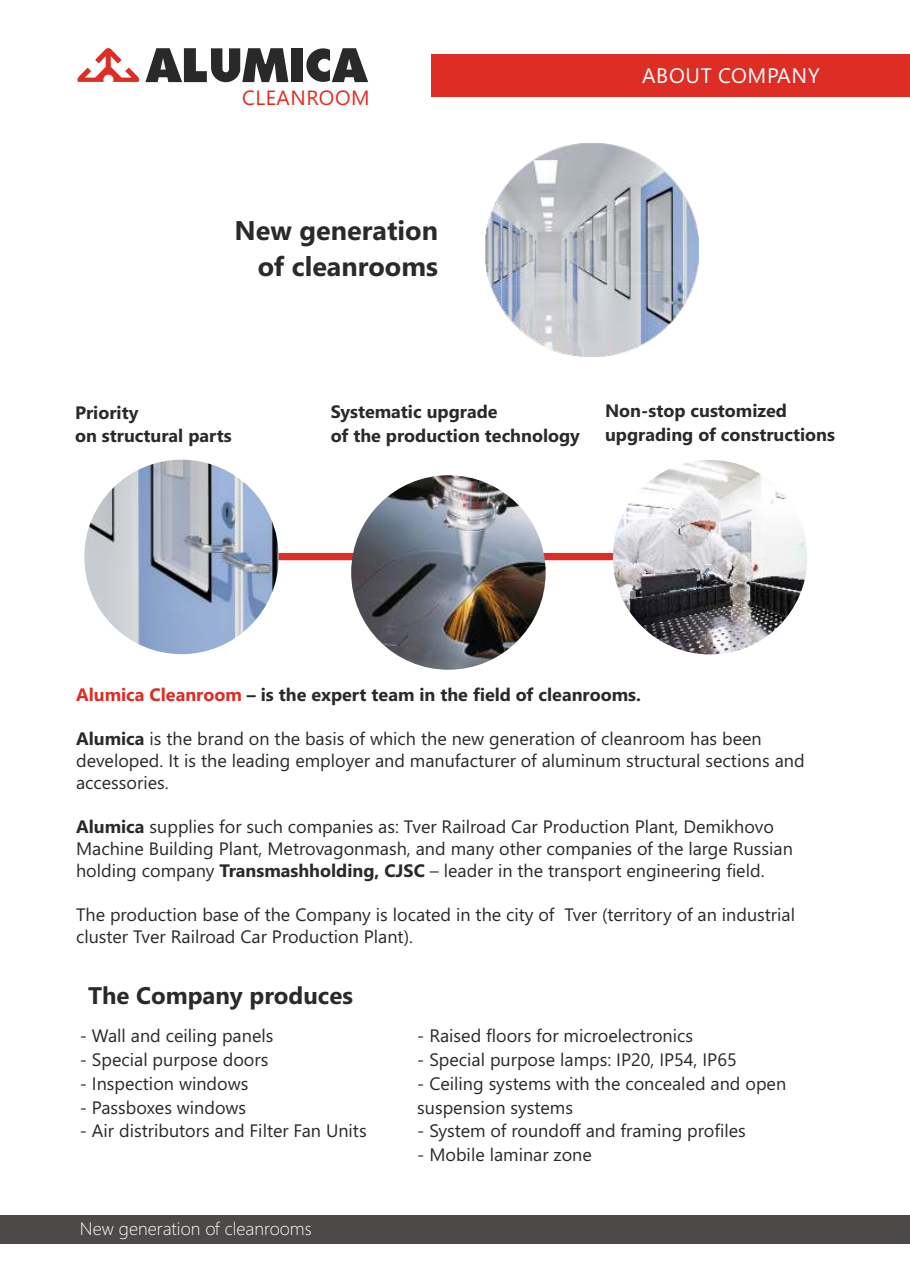
<style>
.page{position:relative;width:910px;height:1280px;background:#fff}
.page>*{position:absolute;margin:0;border:0;box-sizing:border-box;transform-origin:0 0}
.t1{font:700 27px/35.8px "Segoe UI";color:#2b2a29;text-align:right}
.t2{font:700 24px "Segoe UI";color:#2b2a29}
.t3{font:21px "Segoe UI";letter-spacing:.035em;color:#fefefe}
.t4{font:20.55px "Segoe UI";letter-spacing:.035em;color:#de2d24}
.t5{font:18px/22px "Segoe UI";color:#2b2a29}
.t6{font:700 18px/24px "Segoe UI";color:#2b2a29}
.t7{font:300 18px "Segoe UI";color:#fefefe}
.s1{color:#de2d24}
.s2{font-weight:700}
</style>
<div class="page">
<svg style="left:77px;top:48px;width:62px;height:34px"></svg>
<svg style="left:145px;top:48px;width:143px;height:34px"></svg>
<div style="left:291px;top:48px;width:12px;height:34px;background:#2a2929"></div>
<svg style="left:306px;top:48px;width:62px;height:34px"></svg>
<div style="left:432px;top:54px;width:478px;height:42px;background:#de2d24"></div>
<div style="left:0;top:1215px;width:910px;height:29px;background:#4d4948"></div>
<div style="left:538px;top:553px;width:80px;height:7px;background:#de2d24;border-radius:4px"></div>
<div style="left:276px;top:553px;width:80px;height:7px;background:#de2d24;border-radius:4px"></div>
<img style="left:84px;top:460px;width:195px;height:194px;border-radius:50%">
<img style="left:613px;top:460px;width:194px;height:194px;border-radius:50%">
<img style="left:351px;top:475px;width:195px;height:195px;border-radius:50%">
<img style="left:486px;top:144px;width:213px;height:213px">
<p class="t4" style="left:242px;top:90px;width:129px">CLEANROOM</p>
<h1 class="t1" style="left:235px;top:215px;width:205px">New generation of cleanrooms</h1>
<p class="t3" style="left:642px;top:68px;width:179px">ABOUT COMPANY</p>
<p class="t6" style="left:75px;top:402px;width:158px">Priority<br>on structural parts</p>
<p class="t6" style="left:331px;top:401px;width:251px">Systematic upgrade<br>of the production technology</p>
<p class="t6" style="left:605px;top:400px;width:231px">Non-stop customized upgrading of constructions</p>
<p class="t6" style="left:76px;top:684px;width:566px"><span class="s1">Alumica Cleanroom</span> – is the expert team in the field of cleanrooms.</p>
<p class="t5" style="left:76px;top:729px;width:730px"><span class="s2">Alumica</span> is the brand on the basis of which the new generation of cleanroom has been developed. It is the leading employer and manufacturer of aluminum structural sections and accessories.</p>
<p class="t5" style="left:76px;top:817px;width:718px"><span class="s2">Alumica</span> supplies for such companies as: Tver Railroad Car Production Plant, Demikhovo<br>Machine Building Plant, Metrovagonmash, and many other companies of the large Russian holding company <span class="s2">Transmashholding, CJSC</span> – leader in the transport engineering field.</p>
<p class="t5" style="left:76px;top:905px;width:720px">The production base of the Company is located in the city of Tver (territory of an industrial cluster Tver Railroad Car Production Plant).</p>
<h2 class="t2" style="left:88px;top:987px;width:266px">The Company produces</h2>
<p class="t5" style="left:80px;top:1026px;width:195px">- Wall and ceiling panels</p>
<p class="t5" style="left:80px;top:1050px;width:190px">- Special purpose doors</p>
<p class="t5" style="left:80px;top:1074px;width:170px">- Inspection windows</p>
<p class="t5" style="left:80px;top:1098px;width:168px">- Passboxes windows</p>
<p class="t5" style="left:80px;top:1122px;width:288px">- Air distributors and Filter Fan Units</p>
<p class="t7" style="left:77px;top:1215px;width:303px">Чистые помещения нового поколения</p>
<p class="t7" style="left:80px;top:1222px;width:233px">New generation of cleanrooms</p>
<p class="t5" style="left:417px;top:1026px;width:277px">- Raised floors for microelectronics</p>
<p class="t5" style="left:417px;top:1050px;width:321px">- Special purpose lamps: IP20, IP54, IP65</p>
<p class="t5" style="left:417px;top:1073px;width:370px;line-height:24px">- Ceiling systems with the concealed and open suspension systems</p>
<p class="t5" style="left:417px;top:1122px;width:330px">- System of roundoff and framing profiles</p>
<p class="t5" style="left:417px;top:1146px;width:176px">- Mobile laminar zone</p>
</div>
